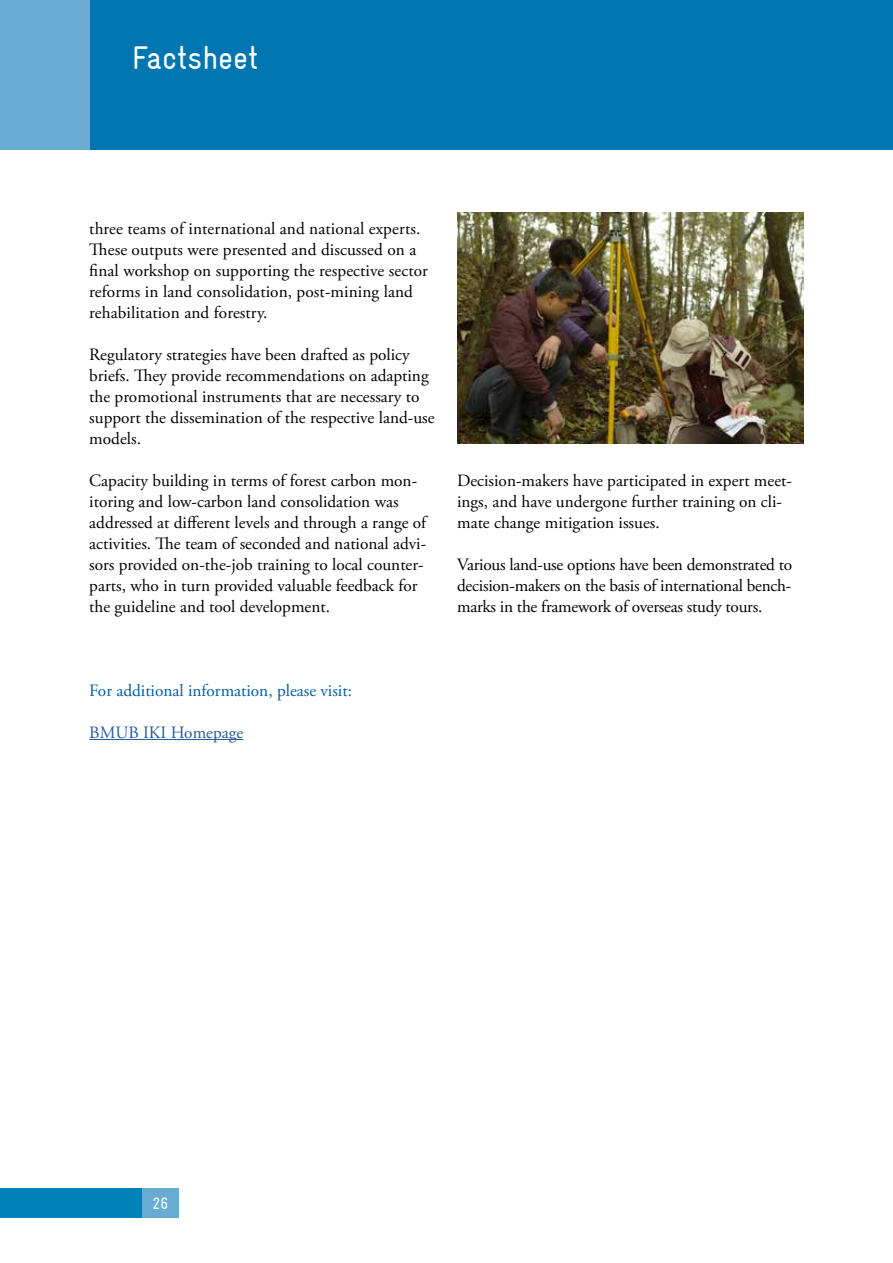
<style>
.page{position:relative;width:893px;height:1263px;background:#fff}
.page>*{position:absolute;margin:0;border:0;box-sizing:border-box;transform-origin:0 0}
.t1{font:33px "Gravur Condensed";color:#fff}
.t2{font:17.25px/21px "Adobe Garamond Pro";color:#000}
.t3{font:17.25px "Adobe Garamond Pro";color:#005da1}
.t4{font:17.25px "Adobe Garamond Pro";color:#275b9b}
.t5{font:16.5px "Gravur Condensed";color:#fff}
</style>
<div class="page">
<hr style="left:892px;top:0;width:1px;height:360px;background:#69acd3">
<div style="left:0;top:1188px;width:179px;height:30px;background:#0082b9"></div>
<div style="left:142px;top:1188px;width:37px;height:30px;background:#69acd3"></div>
<div style="left:0;top:0;width:893px;height:150px;background:#0076b0"></div>
<div style="left:0;top:0;width:89px;height:150px;background:#69acd3"></div>
<img style="left:457px;top:213px;width:347px;height:231px">
<hr style="left:89px;top:739px;width:154px;height:1px;background:#275b9b">
<h1 class="t1" style="left:132px;top:39px;width:128px">Factsheet</h1>
<p class="t2" style="left:89px;top:218px;width:340px">three teams of international and national experts.<br>These outputs were presented and discussed on a final workshop on supporting the respective sector reforms in land consolidation, post-mining land rehabilitation and forestry.</p>
<p class="t2" style="left:89px;top:344px;width:347px">Regulatory strategies have been drafted as policy briefs. They provide recommendations on adapting the promotional instruments that are necessary to support the dissemination of the respective land-use models.</p>
<p class="t2" style="left:89px;top:470px;width:338px">Capacity building in terms of forest carbon mon&shy;itoring and low-carbon land consolidation was addressed at different levels and through a range of activities. The team of seconded and national advi&shy;sors provided on-the-job training to local counter&shy;parts, who in turn provided valuable feedback for the guideline and tool development.</p>
<p class="t2" style="left:457px;top:470px;width:336px">Decision-makers have participated in expert meet&shy;ings, and have undergone further training on cli&shy;mate change mitigation issues.</p>
<p class="t2" style="left:457px;top:554px;width:337px;text-align:justify">Various land-use options have been demonstrated to decision-makers on the basis of international bench&shy;marks in the framework of overseas study tours.</p>
<p class="t3" style="left:89px;top:680px;width:264px">For additional information, please visit:</p>
<p class="t4" style="left:89px;top:722px;width:156px">BMUB IKI Homepage</p>
<p class="t5" style="left:153px;top:1194px;width:17px">26</p>
</div>
